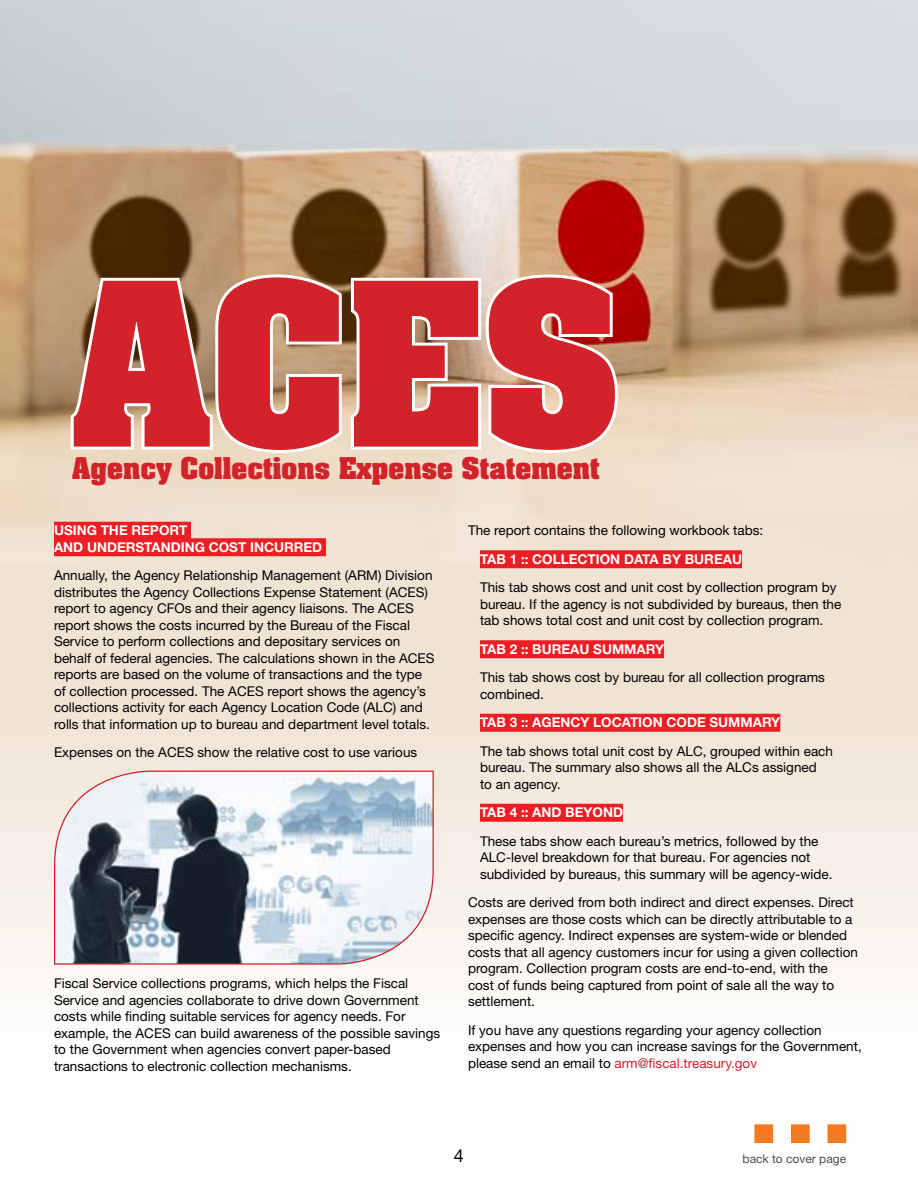
<style>
.page{position:relative;width:918px;height:1188px;background:#fff}
.page>*{position:absolute;margin:0;border:0;box-sizing:border-box;transform-origin:0 0}
.t1{font:700 193.5px "Aachen Std";color:#d2232a}
.t2{font:700 25.5px "Aachen Std";color:#d2232a}
.t3{font:18px "Helvetica Neue LT Std";color:#000}
.t4{font:13.5px/16.5px "Helvetica Neue LT Std";color:#000}
.t5{font:700 13.5px/16.5px "Helvetica Neue LT Std";color:#fff}
.t6{font:12px "Helvetica Neue LT Std";color:#524b48}
.s1{color:#d2232a}
</style>
<div class="page">
<img style="left:0;top:0;width:918px;height:562px">
<div style="left:0;top:562px;width:918px;height:586px;background:linear-gradient(to bottom,#ecddca,#fff)"></div>
<svg style="left:68px;top:271px;width:553px;height:185px"></svg>
<div style="left:54px;top:522px;width:137px;height:18px;background:#ed1d24"></div>
<div style="left:54px;top:538px;width:272px;height:18px;background:#ed1d24"></div>
<div style="left:480px;top:550px;width:262px;height:18px;background:#ed1d24"></div>
<div style="left:480px;top:640px;width:184px;height:18px;background:#ed1d24"></div>
<div style="left:480px;top:714px;width:300px;height:18px;background:#ed1d24"></div>
<div style="left:480px;top:804px;width:143px;height:18px;background:#ed1d24"></div>
<div style="left:751px;top:1121px;width:25px;height:25px;background:#f47920;border:3px solid #fff"></div>
<div style="left:788px;top:1121px;width:25px;height:25px;background:#f47920;border:3px solid #fff"></div>
<div style="left:825px;top:1121px;width:24px;height:25px;background:#f47920;border:3px solid #fff"></div>
<svg style="left:53px;top:770px;width:381px;height:195px"></svg>
<h1 class="t1" style="left:72px;top:225px;width:551px">ACES</h1>
<h2 class="t2" style="left:72px;top:450px;width:529px">Agency Collections Expense Statement</h2>
<p class="t5" style="left:54px;top:522px;width:270px">USING THE REPORT<br>AND UNDERSTANDING COST INCURRED</p>
<p class="t4" style="left:54px;top:567px;width:382px">Annually, the Agency Relationship Management (ARM) Division distributes the Agency Collections Expense Statement (ACES) report to agency CFOs and their agency liaisons. The ACES report shows the costs incurred by the Bureau of the Fiscal Service to perform collections and depositary services on behalf of federal agencies. The calculations shown in the ACES reports are based on the volume of transactions and the type of collection processed. The ACES report shows the agency’s collections activity for each Agency Location Code (ALC) and rolls that information up to bureau and department level totals.</p>
<p class="t4" style="left:54px;top:744px;width:365px">Expenses on the ACES show the relative cost to use various</p>
<p class="t4" style="left:54px;top:975px;width:388px">Fiscal Service collections programs, which helps the Fiscal Service and agencies collaborate to drive down Government costs while finding suitable services for agency needs. For example, the ACES can build awareness of the possible savings to the Government when agencies convert paper-based transactions to electronic collection mechanisms.</p>
<p class="t4" style="left:468px;top:522px;width:297px">The report contains the following workbook tabs:</p>
<p class="t5" style="left:480px;top:550px;width:264px">TAB 1 :: COLLECTION DATA BY BUREAU</p>
<p class="t4" style="left:480px;top:579px;width:363px">This tab shows cost and unit cost by collection program by bureau. If the agency is not subdivided by bureaus, then the tab shows total cost and unit cost by collection program.</p>
<p class="t5" style="left:480px;top:640px;width:186px">TAB 2 :: BUREAU SUMMARY</p>
<p class="t4" style="left:480px;top:669px;width:347px">This tab shows cost by bureau for all collection programs combined.</p>
<p class="t5" style="left:480px;top:714px;width:302px">TAB 3 :: AGENCY LOCATION CODE SUMMARY</p>
<p class="t4" style="left:480px;top:742px;width:355px">The tab shows total unit cost by ALC, grouped within each bureau. The summary also shows all the ALCs assigned<br>to an agency.</p>
<p class="t5" style="left:480px;top:804px;width:145px">TAB 4 :: AND BEYOND</p>
<p class="t4" style="left:480px;top:832px;width:354px">These tabs show each bureau’s metrics, followed by the<br>ALC-level breakdown for that bureau. For agencies not subdivided by bureaus, this summary will be agency-wide.</p>
<p class="t4" style="left:468px;top:894px;width:392px">Costs are derived from both indirect and direct expenses. Direct expenses are those costs which can be directly attributable to a specific agency. Indirect expenses are system-wide or blended costs that all agency customers incur for using a given collection program. Collection program costs are end-to-end, with the<br>cost of funds being captured from point of sale all the way to settlement.</p>
<p class="t4" style="left:468px;top:1021px;width:395px">If you have any questions regarding your agency collection expenses and how you can increase savings for the Government, please send an email to <span class="s1">arm@fiscal.treasury.gov</span></p>
<h3 class="t3" style="left:454px;top:1145px;width:12px">4</h3>
<p class="t6" style="left:743px;top:1151px;width:105px">back to cover page</p>
</div>
